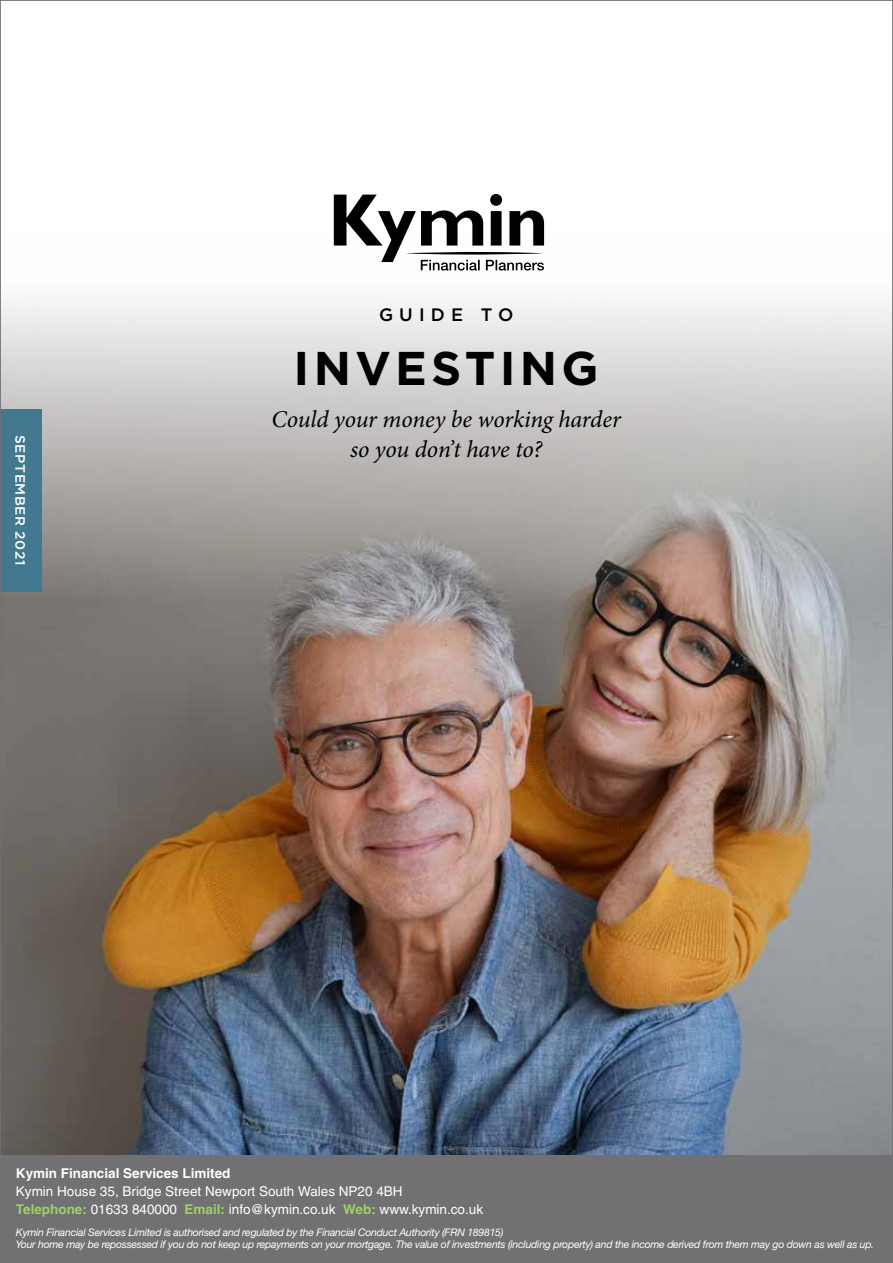
<style>
.page{position:relative;width:893px;height:1263px;background:#fff}
.page>*{position:absolute;margin:0;border:0;box-sizing:border-box;transform-origin:0 0}
.t1{font:700 47.25px "Gotham HTF";letter-spacing:.09em;color:#000}
.t2{font:italic 24px/30px "Minion Pro";letter-spacing:-.005em;color:#000;text-align:center}
.t3{font:500 18px "Gotham HTF";letter-spacing:.34em;color:#000}
.t4{font:13.5px/18px "Helvetica";color:#fff}
.t5{font:700 13.5px "Helvetica";color:#fff}
.t6{font:500 13.5px "Gotham HTF";letter-spacing:.04em;color:#fff}
.t7{font:italic 10.5px/12px "Helvetica Neue";letter-spacing:-.025em;color:#fff}
.s1{font-weight:700;color:#a0cf67}
</style>
<div class="page">
<img style="left:2px;top:234px;width:889px;height:921px">
<div style="left:0;top:409px;width:42px;height:182px;background:#427990"></div>
<div style="left:0;top:1155px;width:893px;height:108px;background:#717073"></div>
<svg style="left:334px;top:194px;width:210px;height:77px"></svg>
<p class="t6" style="left:28px;top:435px;width:132px;rotate:90deg">SEPTEMBER 2021</p>
<h3 class="t3" style="left:379px;top:304px;width:136px">GUIDE TO</h3>
<h1 class="t1" style="left:294px;top:341px;width:307px">INVESTING</h1>
<h2 class="t2" style="left:272px;top:404px;width:351px">Could your money be working harder so you don’t have to?</h2>
<p class="t5" style="left:16px;top:1165px;width:216px">Kymin Financial Services Limited</p>
<p class="t4" style="left:16px;top:1182px;width:469px">Kymin House 35, Bridge Street Newport South Wales NP20 4BH<br><span class="s1">Telephone:</span> 01633 840000 <span class="s1">Email:</span> info@kymin.co.uk <span class="s1">Web:</span> www.kymin.co.uk</p>
<p class="t7" style="left:16px;top:1226px;width:860px">Kymin Financial Services Limited is authorised and regulated by the Financial Conduct Authority (FRN 189815)<br>Your home may be repossessed if you do not keep up repayments on your mortgage. The value of investments (including property) and the income derived from them may go down as well as up.</p>
</div>
